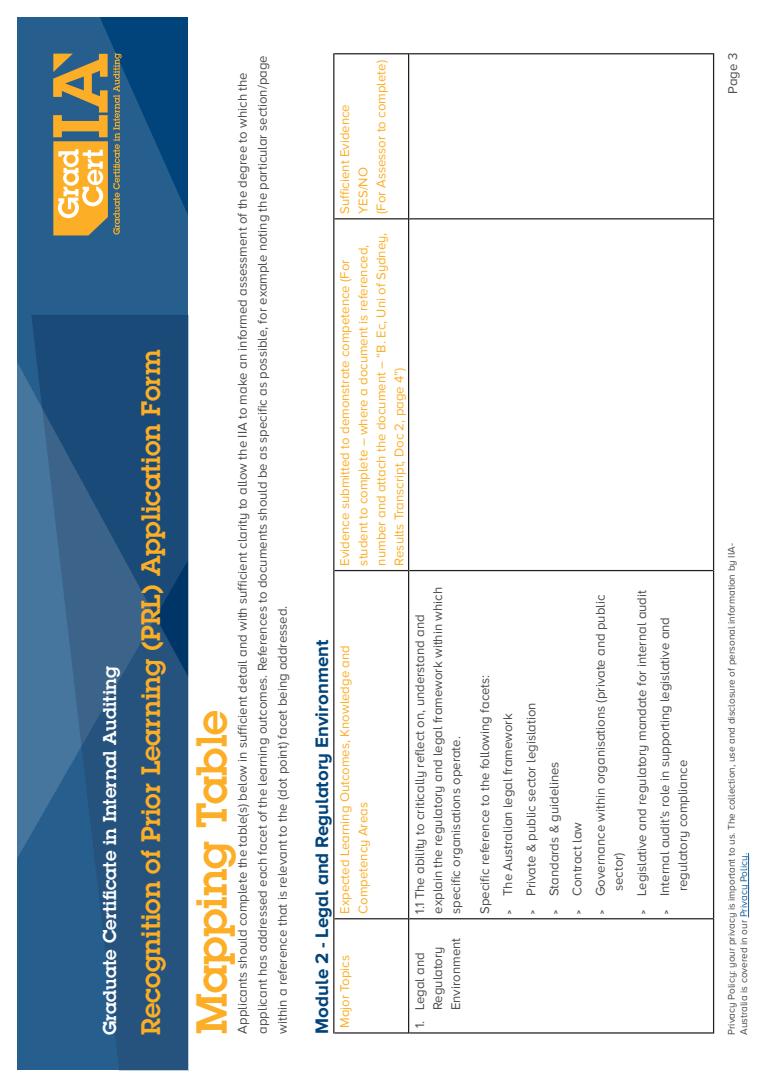
<style>
.page{position:relative;width:780px;height:1088px;background:#fff}
.page>*{position:absolute;margin:0;border:0;box-sizing:border-box;transform-origin:0 0}
.t1{font:600 42.5px "Lubalin Graph Std";color:#fbae26}
.t2{font:600 26.25px "Lubalin Graph Std";color:#fbae26}
.t3{font:700 18.75px "Proxima Nova A";color:#00447b}
.t4{font:600 18.12px "Lubalin Graph Std";letter-spacing:.005em;color:#fff}
.bullet{font:13.12px/18.1px "Proxima Nova A";color:#4b4c4d}
.bullet-2{font:13.12px/18.1px "Proxima Nova A";color:#fbae26}
.bullet-3{font:10px/12.5px "Proxima Nova A";color:#4b4c4d}
.s1{font-weight:900;font-size:7.5px}
.s2{color:#175d9e}
</style>
<div class="page">
<svg style="left:18px;top:18px;width:170px;height:301px;background:#1d5889"></svg>
<svg style="left:18px;top:319px;width:170px;height:751px;background:#295984"></svg>
<svg style="left:53px;top:53px;width:69px;height:182px;background:#ac9860"></svg>
<hr style="left:333px;top:919px;width:1px;height:114px;background:#231f20">
<hr style="left:334px;top:1032px;width:74px;height:1px;background:#231f20">
<hr style="left:333px;top:570px;width:1px;height:349px;background:#231f20">
<hr style="left:334px;top:918px;width:74px;height:1px;background:#231f20">
<hr style="left:333px;top:219px;width:1px;height:351px;background:#231f20">
<hr style="left:334px;top:570px;width:74px;height:1px;background:#231f20">
<hr style="left:333px;top:53px;width:1px;height:166px;background:#231f20">
<hr style="left:334px;top:218px;width:74px;height:1px;background:#231f20">
<hr style="left:334px;top:53px;width:74px;height:1px;background:#231f20">
<hr style="left:408px;top:919px;width:1px;height:114px;background:#231f20">
<hr style="left:409px;top:1032px;width:304px;height:1px;background:#231f20">
<hr style="left:408px;top:570px;width:1px;height:349px;background:#231f20">
<hr style="left:409px;top:918px;width:304px;height:1px;background:#231f20">
<hr style="left:408px;top:219px;width:1px;height:351px;background:#231f20">
<hr style="left:409px;top:570px;width:304px;height:1px;background:#231f20">
<hr style="left:408px;top:53px;width:1px;height:166px;background:#231f20">
<hr style="left:409px;top:218px;width:304px;height:1px;background:#231f20">
<hr style="left:409px;top:53px;width:304px;height:1px;background:#231f20">
<hr style="left:713px;top:919px;width:1px;height:114px;background:#231f20">
<hr style="left:713px;top:570px;width:1px;height:349px;background:#231f20">
<hr style="left:713px;top:219px;width:1px;height:351px;background:#231f20">
<hr style="left:713px;top:53px;width:1px;height:166px;background:#231f20">
<hr style="left:748px;top:853px;width:1px;height:64px;background:#175d9e">
<p class="t4" style="left:98px;top:1035px;width:370px;rotate:-90deg">Graduate Certificate in Internal Auditing</p>
<p class="t2" style="left:133px;top:1035px;width:687px;rotate:-90deg">Recognition of Prior Learning (PRL) Application Form</p>
<h2 class="bullet" style="left:232px;top:1033px;width:980px;line-height:20px;rotate:-90deg">Applicants should complete the table(s) below in sufficient detail and with sufficient clarity to allow the IIA to make an informed assessment of the degree to which the applicant has addressed each facet of the learning outcomes. References to documents should be as specific as possible, for example noting the particular section/page within a reference that is relevant to the (dot point) facet being addressed.</h2>
<h2 class="t1" style="left:184px;top:1033px;width:325px;rotate:-90deg">Mapping Table</h2>
<p class="bullet-2" style="left:335px;top:214px;width:155px;rotate:-90deg">Sufficient Evidence<br>YES/NO<br>(For Assessor to complete)</p>
<p class="bullet-2" style="left:335px;top:565px;width:334px;rotate:-90deg">Evidence submitted to demonstrate competence (For student to complete – where a document is referenced, number and attach the document – “B. Ec, Uni of Sydney, Results Transcript, Doc 2, page 4”)</p>
<p class="t3" style="left:311px;top:1033px;width:395px;rotate:-90deg">Module 2 - Legal and Regulatory Environment</p>
<p class="bullet-2" style="left:335px;top:914px;width:270px;rotate:-90deg">Expected Learning Outcomes, Knowledge and<br>Competency Areas</p>
<p class="bullet-2" style="left:335px;top:1028px;width:74px;rotate:-90deg">Major Topics</p>
<p class="bullet" style="left:410px;top:914px;width:328px;rotate:-90deg">1.1 The ability to critically reflect on, understand and explain the regulatory and legal framework within which specific organisations operate.</p>
<p class="bullet" style="left:410px;top:1010px;width:74px;text-indent:-18px;rotate:-90deg">1. Legal and<br>Regulatory<br>Environment</p>
<p class="bullet" style="left:475px;top:914px;width:241px;rotate:-90deg">Specific reference to the following facets:</p>
<p class="bullet" style="left:498px;top:914px;width:202px;rotate:-90deg"><span class="s1">&gt;</span> The Australian legal framework</p>
<p class="bullet" style="left:521px;top:914px;width:213px;rotate:-90deg"><span class="s1">&gt;</span> Private &amp; public sector legislation</p>
<p class="bullet" style="left:545px;top:914px;width:154px;rotate:-90deg"><span class="s1">&gt;</span> Standards &amp; guidelines</p>
<p class="bullet" style="left:568px;top:914px;width:93px;rotate:-90deg"><span class="s1">&gt;</span> Contract law</p>
<p class="bullet" style="left:591px;top:891px;width:298px;text-indent:-22px;rotate:-90deg"><span class="s1">&gt;</span> Governance within organisations (private and public sector)</p>
<p class="bullet" style="left:632px;top:914px;width:325px;rotate:-90deg"><span class="s1">&gt;</span> Legislative and regulatory mandate for internal audit</p>
<p class="bullet" style="left:655px;top:891px;width:276px;text-indent:-22px;rotate:-90deg"><span class="s1">&gt;</span> Internal audit’s role in supporting legislative and regulatory compliance</p>
<p class="bullet" style="left:723px;top:94px;width:42px;rotate:-90deg">Page 3</p>
<p class="bullet-3" style="left:725px;top:1035px;width:493px;rotate:-90deg">Privacy Policy: your privacy is important to us. The collection, use and disclosure of personal information by IIA-<br>Australia is covered in our <span class="s2">Privacy Policy.</span></p>
</div>
